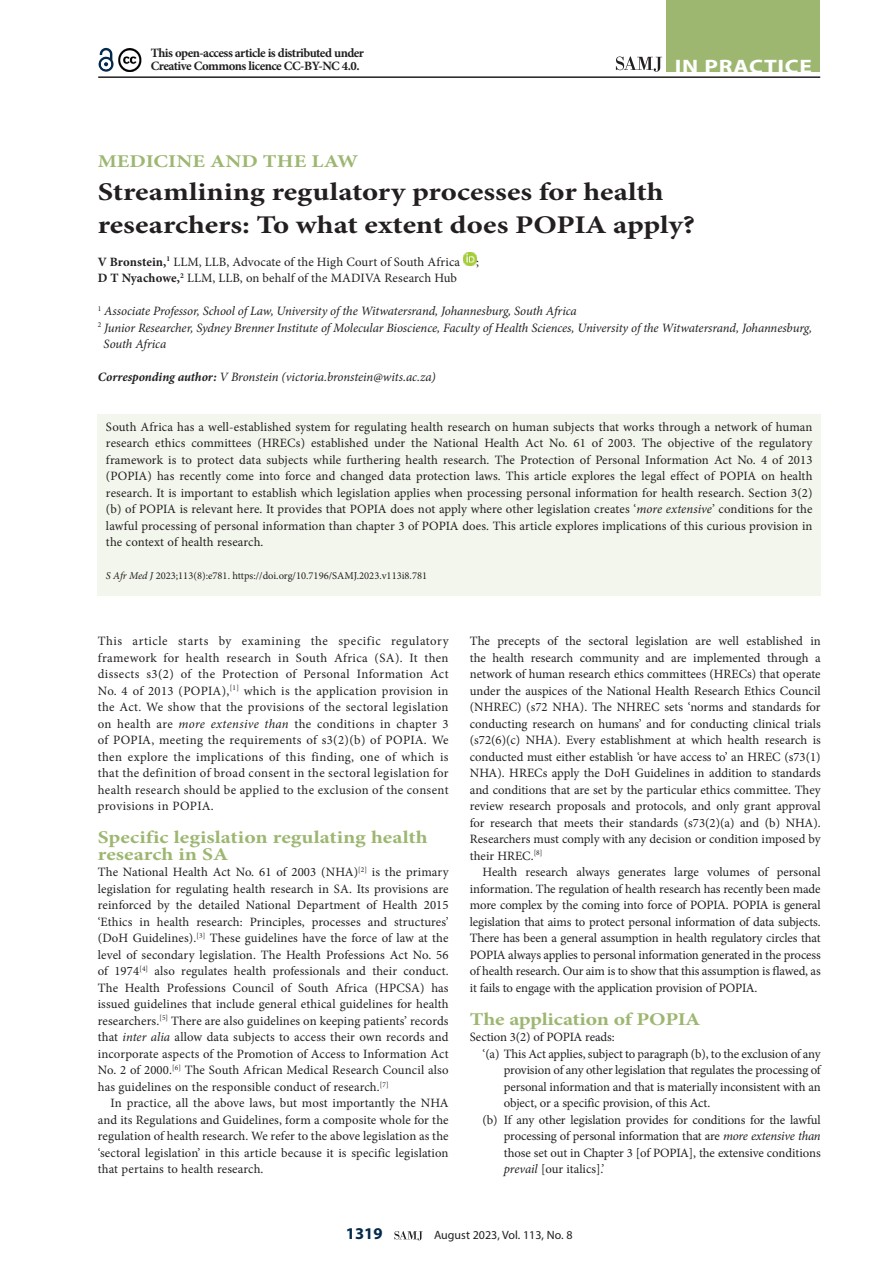
<style>
.page{position:relative;width:893px;height:1263px;background:#fff}
.page>*{position:absolute;margin:0;border:0;box-sizing:border-box;transform-origin:0 0}
.A_HEAD{font:700 25.5px/33px "Minion Pro";color:#231f20;scale:1.2 1}
.t1{font:700 19.5px "Myriad Pro";letter-spacing:.03em;color:#fff;scale:1.2 1}
.B_HEAD{font:700 18px/16.5px "Minion Pro";color:#9db771;scale:1.2 1}
.t2{font:700 16.5px "Myriad Pro";color:#03294d}
.BODY_TEXT_1ST_PARAGR{font:12.75px/16.5px "Minion Pro";letter-spacing:.005em;color:#231f20;text-align:justify}
.BODY_TEXT_INDENT{font:12.75px/16.5px "Minion Pro";letter-spacing:-.01em;color:#231f20;text-align:justify}
.AUTHORS_DETAILS{font:italic 12.75px/16.5px "Minion Pro";letter-spacing:-.01em;color:#231f20}
.AUTHORS_NAME{font:12.75px "Minion Pro";letter-spacing:.01em;color:#231f20}
.BODY_TEXT_1ST_PARAGR-2{font:700 12.75px/13.5px "Minion Pro";letter-spacing:-.04em;color:#231f20}
.CORRESPONDING_AUTHOR{font:italic 12.75px "Minion Pro";letter-spacing:-.01em;color:#231f20}
.t3{font:12px "Myriad Pro";color:#231f20}
.CITELINE{font:10.5px "Minion Pro";color:#231f20}
.s1{font-weight:700}
.s2{font-style:italic}
</style>
<div class="page">
<svg style="left:394px;top:1231px;width:29px;height:9px"></svg>
<hr style="left:98px;top:76px;width:722px;height:2px;background:#231f20">
<div style="left:667px;top:0;width:153px;height:72px;background:#9db771"></div>
<svg style="left:616px;top:57px;width:46px;height:15px"></svg>
<svg style="left:98px;top:47px;width:16px;height:25px"></svg>
<img style="left:118px;top:48px;width:24px;height:23px">
<svg style="left:463px;top:253px;width:13px;height:13px"></svg>
<div style="left:97px;top:414px;width:724px;height:182px;background:#f3f6ed"></div>
<p class="BODY_TEXT_1ST_PARAGR-2" style="left:151px;top:46px;width:215px">This open-access article is distributed under<br>Creative Commons licence CC-BY-NC 4.0.</p>
<h2 class="t1" style="left:675px;top:54px;width:116px">IN PRACTICE</h2>
<h2 class="B_HEAD" style="left:98px;top:152px;width:219px">MEDICINE AND THE LAW</h2>
<h1 class="A_HEAD" style="left:98px;top:175px;width:499px">Streamlining regulatory processes for health researchers: To what extent does POPIA apply?</h1>
<p class="AUTHORS_NAME" style="left:98px;top:253px;width:364px"><span class="s1">V Bronstein,</span><sup>1</sup> LLM, LLB, Advocate of the High Court of South Africa</p>
<p class="AUTHORS_NAME" style="left:476px;top:253px;width:4px">;</p>
<p class="AUTHORS_NAME" style="left:98px;top:269px;width:361px"><span class="s1">D T Nyachowe,</span><sup>2</sup> LLM, LLB, on behalf of the MADIVA Research Hub</p>
<p class="AUTHORS_DETAILS" style="left:98px;top:303px;width:481px"><sup>1</sup> Associate Professor, School of Law, University of the Witwatersrand, Johannesburg, South Africa</p>
<p class="AUTHORS_DETAILS" style="left:104px;top:319px;width:710px;text-indent:-6px"><sup>2</sup> Junior Researcher, Sydney Brenner Institute of Molecular Bioscience, Faculty of Health Sciences, University of the Witwatersrand, Johannesburg,<br>South Africa</p>
<p class="CORRESPONDING_AUTHOR" style="left:98px;top:368px;width:340px"><span class="s1">Corresponding author:</span> V Bronstein (victoria.bronstein@wits.ac.za)</p>
<p class="BODY_TEXT_1ST_PARAGR" style="left:106px;top:418px;width:708px">South Africa has a well-established system for regulating health research on human subjects that works through a network of human research ethics committees (HRECs) established under the National Health Act No. 61 of 2003. The objective of the regulatory framework is to protect data subjects while furthering health research. The Protection of Personal Information Act No. 4 of 2013 (POPIA) has recently come into force and changed data protection laws. This article explores the legal effect of POPIA on health research. It is important to establish which legislation applies when processing personal information for health research. Section 3(2) (b) of POPIA is relevant here. It provides that POPIA does not apply where other legislation creates ‘<span class="s2">more extensive</span>’ conditions for the lawful processing of personal information than chapter 3 of POPIA does. This article explores implications of this curious provision in the context of health research.</p>
<p class="CITELINE" style="left:106px;top:569px;width:323px"><span class="s2">S Afr Med J</span> 2023;113(8):e781. https://doi.org/10.7196/SAMJ.2023.v113i8.781</p>
<p class="BODY_TEXT_1ST_PARAGR" style="left:98px;top:633px;width:352px">This article starts by examining the specific regulatory framework for health research in South Africa (SA). It then dissects s3(2) of the Protection of Personal Information Act No. 4 of 2013 (POPIA),<sup>[1]</sup> which is the application provision in the Act. We show that the provisions of the sectoral legislation on health are <span class="s2">more extensive than</span> the conditions in chapter 3 of POPIA, meeting the requirements of s3(2)(b) of POPIA. We then explore the implications of this finding, one of which is that the definition of broad consent in the sectoral legislation for health research should be applied to the exclusion of the consent provisions in POPIA.</p>
<h2 class="B_HEAD" style="left:98px;top:829px;width:277px">Specific legislation regulating health research in SA</h2>
<p class="BODY_TEXT_1ST_PARAGR" style="left:98px;top:864px;width:352px">The National Health Act No. 61 of 2003 (NHA)<sup>[2]</sup> is the primary legislation for regulating health research in SA. Its provisions are reinforced by the detailed National Department of Health 2015 ‘Ethics in health research: Principles, processes and structures’ (DoH Guidelines).<sup>[3]</sup> These guidelines have the force of law at the level of secondary legislation. The Health Professions Act No. 56 of 1974<sup>[4]</sup> also regulates health professionals and their conduct.<br>The Health Professions Council of South Africa (HPCSA) has issued guidelines that include general ethical guidelines for health researchers.<sup>[5]</sup> There are also guidelines on keeping patients’ records that <span class="s2">inter alia</span> allow data subjects to access their own records and incorporate aspects of the Promotion of Access to Information Act No. 2 of 2000.<sup>[6]</sup> The South African Medical Research Council also has guidelines on the responsible conduct of research.<sup>[7]</sup></p>
<p class="BODY_TEXT_INDENT" style="left:98px;top:1095px;width:352px;text-indent:13px">In practice, all the above laws, but most importantly the NHA and its Regulations and Guidelines, form a composite whole for the regulation of health research. We refer to the above legislation as the ‘sectoral legislation’ in this article because it is specific legislation that pertains to health research.</p>
<p class="BODY_TEXT_1ST_PARAGR" style="left:470px;top:633px;width:352px">The precepts of the sectoral legislation are well established in the health research community and are implemented through a network of human research ethics committees (HRECs) that operate under the auspices of the National Health Research Ethics Council (NHREC) (s72 NHA). The NHREC sets ‘norms and standards for conducting research on humans’ and for conducting clinical trials (s72(6)(c) NHA). Every establishment at which health research is conducted must either establish ‘or have access to’ an HREC (s73(1)<br>NHA). HRECs apply the DoH Guidelines in addition to standards and conditions that are set by the particular ethics committee. They review research proposals and protocols, and only grant approval for research that meets their standards (s73(2)(a) and (b) NHA).<br>Researchers must comply with any decision or condition imposed by their HREC.<sup>[8]</sup></p>
<p class="BODY_TEXT_INDENT" style="left:470px;top:864px;width:352px;text-indent:13px">Health research always generates large volumes of personal information. The regulation of health research has recently been made more complex by the coming into force of POPIA. POPIA is general legislation that aims to protect personal information of data subjects.<br>There has been a general assumption in health regulatory circles that POPIA always applies to personal information generated in the process of health research. Our aim is to show that this assumption is flawed, as it fails to engage with the application provision of POPIA.</p>
<h2 class="B_HEAD" style="left:470px;top:1010px;width:194px">The application of POPIA</h2>
<p class="BODY_TEXT_1ST_PARAGR" style="left:470px;top:1029px;width:146px">Section 3(2) of POPIA reads:</p>
<p class="BODY_TEXT_INDENT" style="left:504px;top:1045px;width:318px;text-indent:-21px">‘(a) This Act applies, subject to paragraph (b), to the exclusion of any provision of any other legislation that regulates the processing of personal information and that is materially inconsistent with an object, or a specific provision, of this Act.</p>
<p class="BODY_TEXT_INDENT" style="left:504px;top:1111px;width:318px;text-indent:-21px">(b) If any other legislation provides for conditions for the lawful processing of personal information that are <span class="s2">more extensive than </span>those set out in Chapter 3 [of POPIA], the extensive conditions <span class="s2">prevail</span> [our italics].’</p>
<p class="t2" style="left:346px;top:1223px;width:38px">1319</p>
<p class="t3" style="left:434px;top:1228px;width:140px">August 2023, Vol. 113, No. 8</p>
</div>
